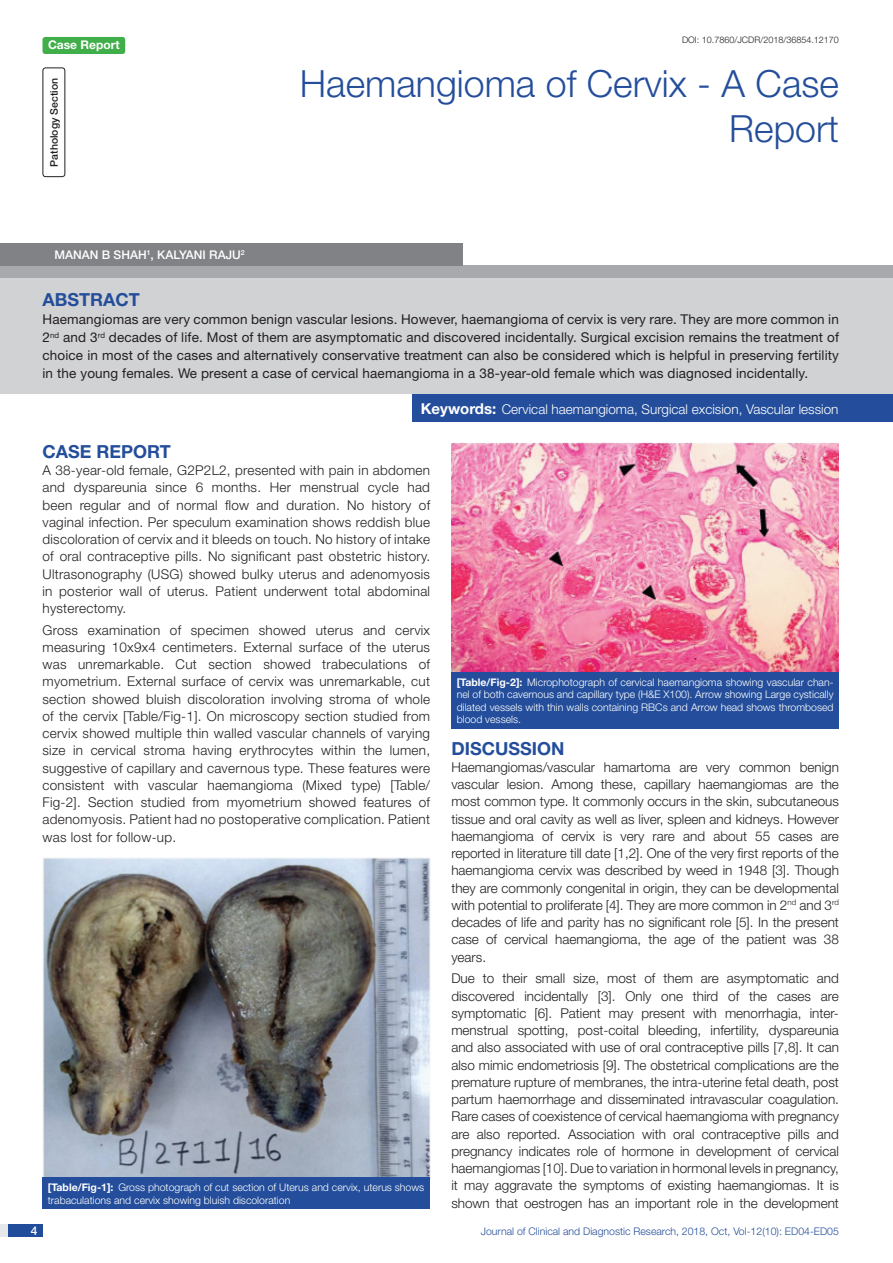
<style>
.page{position:relative;width:893px;height:1263px;background:#fff}
.page>*{position:absolute;margin:0;border:0;box-sizing:border-box;transform-origin:0 0}
.t1{font:300 37.5px/45px "Helvetica Neue";color:#244e9b;text-align:right}
.Heading{font:700 18px "Helvetica Neue";color:#244e9b}
.Body_text{font:300 13.5px/17.2px "Helvetica Neue";color:#231f20;text-align:justify}
.Abstract_Text{font:13.5px/18px "Helvetica Neue";letter-spacing:.01em;color:#231f20;text-align:justify}
.Key_words{font:300 13.5px "Helvetica Neue";color:#fff}
.Author{font:500 12px "Helvetica Neue";color:#fff}
.t2{font:700 12px "Helvetica Neue";color:#fff}
.TABLE_FIG{font:300 10.5px/12.6px "Helvetica Neue";color:#fff}
.t3{font:300 10.5px "Helvetica Neue";color:#244e9b}
.section{font:500 10.5px "Helvetica Neue";color:#231f20}
.DOI{font:300 9px "Helvetica Neue";color:#231f20}
.s1{font-weight:700;font-size:15px}
.s2{font-weight:700}
</style>
<div class="page">
<div style="left:0;top:1224px;width:43px;height:13px;background:#e6e7e9"></div>
<div style="left:8px;top:1224px;width:35px;height:13px;background:#214c99"></div>
<div style="left:43px;top:37px;width:82px;height:17px;background:#40ae49;border-radius:3px"></div>
<div style="left:43px;top:68px;width:22px;height:109px;border:1px solid #231f20;border-radius:3px"></div>
<div style="left:0;top:266px;width:893px;height:12px;background:#a8a9ad"></div>
<div style="left:0;top:243px;width:463px;height:23px;background:#808285"></div>
<div style="left:0;top:278px;width:893px;height:116px;background:#d1d2d4"></div>
<div style="left:413px;top:394px;width:480px;height:28px;background:#244e9b"></div>
<img style="left:43px;top:857px;width:387px;height:320px">
<div style="left:43px;top:1177px;width:387px;height:32px;background:#244e9b"></div>
<img style="left:451px;top:442px;width:388px;height:230px">
<div style="left:451px;top:672px;width:388px;height:57px;background:#244e9b"></div>
<p class="DOI" style="left:682px;top:35px;width:158px">DOI: 10.7860/JCDR/2018/36854.12170</p>
<p class="t2" style="left:48px;top:37px;width:73px">Case Report</p>
<p class="section" style="left:48px;top:167px;width:90px;rotate:-90deg">PATHOLOGY SECTION</p>
<p class="t1" style="left:300px;top:60px;width:541px">Haemangioma of Cervix - A Case<br>Report</p>
<p class="Author" style="left:54px;top:248px;width:192px">MANAN B SHAH<sup>1</sup>, KALYANI RAJU<sup>2</sup></p>
<p class="Heading" style="left:43px;top:288px;width:99px">ABSTRACT</p>
<p class="Abstract_Text" style="left:43px;top:310px;width:798px">Haemangiomas are very common benign vascular lesions. However, haemangioma of cervix is very rare. They are more common in 2<sup>nd</sup> and 3<sup>rd</sup> decades of life. Most of them are asymptomatic and discovered incidentally. Surgical excision remains the treatment of choice in most of the cases and alternatively conservative treatment can also be considered which is helpful in preserving fertility in the young females. We present a case of cervical haemangioma in a 38-year-old female which was diagnosed incidentally.</p>
<p class="Key_words" style="left:421px;top:400px;width:419px"><span class="s1">Keywords:</span> Cervical haemangioma, Surgical excision, Vascular lession</p>
<p class="Heading" style="left:43px;top:440px;width:130px">CASE REPORT</p>
<p class="Body_text" style="left:43px;top:461px;width:389px">A 38-year-old female, G2P2L2, presented with pain in abdomen and dyspareunia since 6 months. Her menstrual cycle had been regular and of normal flow and duration. No history of vaginal infection. Per speculum examination shows reddish blue discoloration of cervix and it bleeds on touch. No history of intake of oral contraceptive pills. No significant past obstetric history.<br>Ultrasonography (USG) showed bulky uterus and adenomyosis in posterior wall of uterus. Patient underwent total abdominal hysterectomy.</p>
<p class="Body_text" style="left:43px;top:621px;width:389px">Gross examination of specimen showed uterus and cervix measuring 10x9x4 centimeters. External surface of the uterus was unremarkable. Cut section showed trabeculations of myometrium. External surface of cervix was unremarkable, cut section showed bluish discoloration involving stroma of whole of the cervix [Table/Fig-1]. On microscopy section studied from cervix showed multiple thin walled vascular channels of varying size in cervical stroma having erythrocytes within the lumen, suggestive of capillary and cavernous type. These features were consistent with vascular haemangioma (Mixed type) [Table/ Fig-2]. Section studied from myometrium showed features of adenomyosis. Patient had no postoperative complication. Patient was lost for follow-up.</p>
<p class="TABLE_FIG" style="left:48px;top:1181px;width:378px"><span class="s2">[Table/Fig-1]:</span> Gross photograph of cut section of Uterus and cervix, uterus shows trabaculations and cervix showing bluish discoloration</p>
<p class="TABLE_FIG" style="left:457px;top:675px;width:378px;text-align:justify"><span class="s2">[Table/Fig-2]:</span> Microphotograph of cervical haemangioma showing vascular chan&shy;nel of both cavernous and capillary type (H&amp;E X100). Arrow showing Large cystically dilated vessels with thin walls containing RBCs and Arrow head shows thrombosed blood vessels.</p>
<p class="Heading" style="left:451px;top:737px;width:115px">DISCUSSION</p>
<p class="Body_text" style="left:451px;top:758px;width:389px">Haemangiomas/vascular hamartoma are very common benign vascular lesion. Among these, capillary haemangiomas are the most common type. It commonly occurs in the skin, subcutaneous tissue and oral cavity as well as liver, spleen and kidneys. However haemangioma of cervix is very rare and about 55 cases are reported in literature till date [1,2]. One of the very first reports of the haemangioma cervix was described by weed in 1948 [3]. Though they are commonly congenital in origin, they can be developmental with potential to proliferate [4]. They are more common in 2<sup>nd</sup> and 3<sup>rd </sup>decades of life and parity has no significant role [5]. In the present case of cervical haemangioma, the age of the patient was 38 years.</p>
<p class="Body_text" style="left:451px;top:969px;width:389px">Due to their small size, most of them are asymptomatic and discovered incidentally [3]. Only one third of the cases are symptomatic [6]. Patient may present with menorrhagia, inter&shy;menstrual spotting, post-coital bleeding, infertility, dyspareunia and also associated with use of oral contraceptive pills [7,8]. It can also mimic endometriosis [9]. The obstetrical complications are the premature rupture of membranes, the intra-uterine fetal death, post partum haemorrhage and disseminated intravascular coagulation.<br>Rare cases of coexistence of cervical haemangioma with pregnancy are also reported. Association with oral contraceptive pills and pregnancy indicates role of hormone in development of cervical haemangiomas [10]. Due to variation in hormonal levels in pregnancy, it may aggravate the symptoms of existing haemangiomas. It is shown that oestrogen has an important role in the development</p>
<p class="Author" style="left:31px;top:1223px;width:8px">4</p>
<p class="t3" style="left:481px;top:1225px;width:360px">Journal of Clinical and Diagnostic Research, 2018, Oct, Vol-12(10): ED04-ED05</p>
</div>
